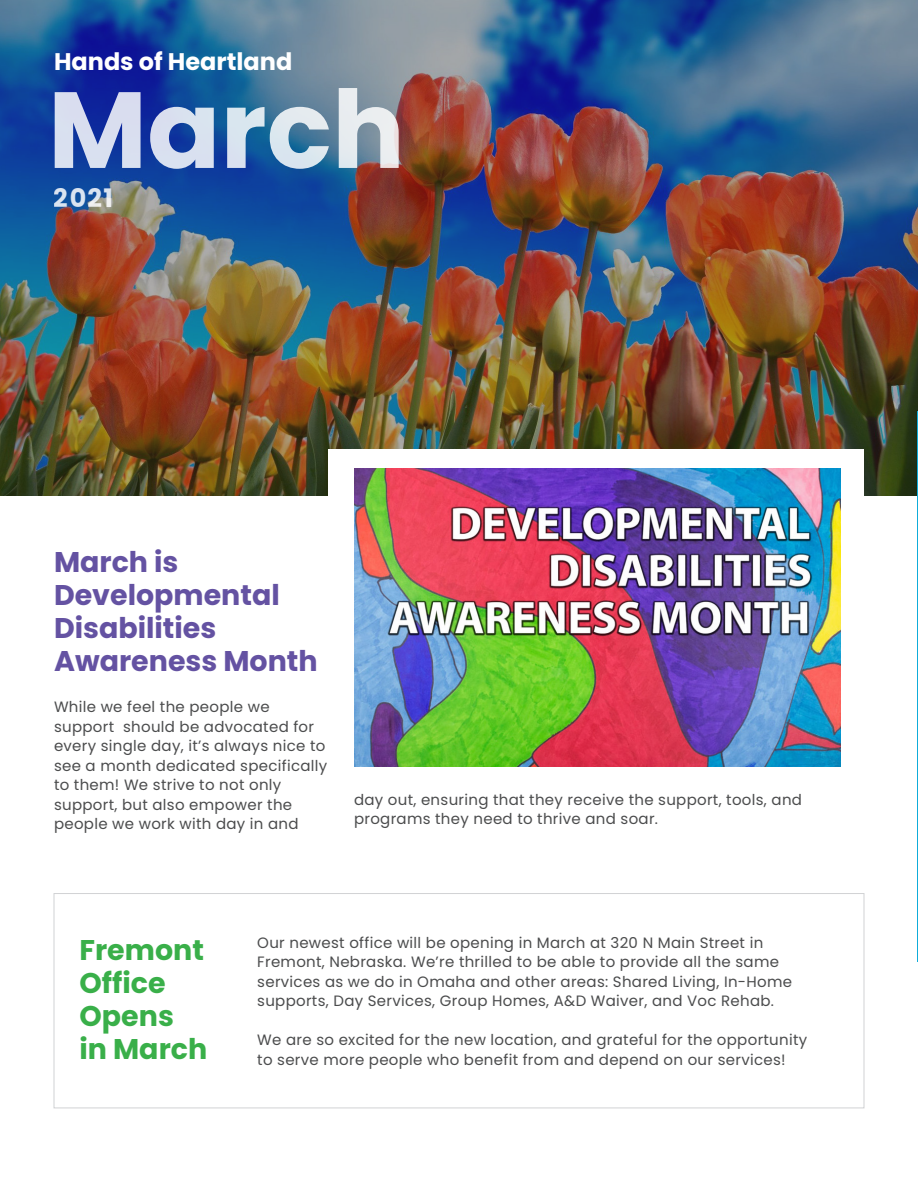
<style>
.page{position:relative;width:918px;height:1188px;background:#fff}
.page>*{position:absolute;margin:0;border:0;box-sizing:border-box;transform-origin:0 0}
.t1{font:700 108px "Poppins";color:#fff}
.t2{font:700 28.5px/33px "Poppins";color:#6452a2}
.t3{font:700 28.5px/33px "Poppins";color:#39af49}
.t4{font:700 25.5px "Poppins";color:#fff}
.t5{font:700 24px "Poppins";color:#fff}
.t6{font:15px/19.5px "Poppins";letter-spacing:.02em;color:#4b4c4d}
</style>
<div class="page">
<img style="left:0;top:0;width:918px;height:495px">
<div style="left:54px;top:893px;width:810px;height:215px;border:1px solid #d1d2d4"></div>
<div style="left:328px;top:449px;width:536px;height:118px;background:#fff"></div>
<img style="left:354px;top:468px;width:486px;height:299px">
<hr style="left:917px;top:411px;width:1px;height:551px;background:#0eacda">
<p class="t5" style="left:54px;top:48px;width:240px">Hands of Heartland</p>
<h1 class="t1" style="left:48px;top:68px;width:358px">March</h1>
<h3 class="t4" style="left:54px;top:184px;width:61px">2021</h3>
<p class="t2" style="left:54px;top:545px;width:265px">March is<br>Developmental<br>Disabilities<br>Awareness Month</p>
<p class="t6" style="left:54px;top:697px;width:275px">While we feel the people we support should be advocated for every single day, it’s always nice to see a month dedicated specifically to them! We strive to not only support, but also empower the people we work with day in and</p>
<p class="t6" style="left:354px;top:790px;width:450px">day out, ensuring that they receive the support, tools, and programs they need to thrive and soar.</p>
<p class="t3" style="left:80px;top:933px;width:126px">Fremont<br>Office</p>
<p class="t3" style="left:80px;top:999px;width:129px">Opens in March</p>
<p class="t6" style="left:257px;top:933px;width:536px">Our newest office will be opening in March at 320 N Main Street in Fremont, Nebraska. We’re thrilled to be able to provide all the same services as we do in Omaha and other areas: Shared Living, In-Home supports, Day Services, Group Homes, A&amp;D Waiver, and Voc Rehab.</p>
<p class="t6" style="left:257px;top:1031px;width:552px">We are so excited for the new location, and grateful for the opportunity to serve more people who benefit from and depend on our services!</p>
</div>
